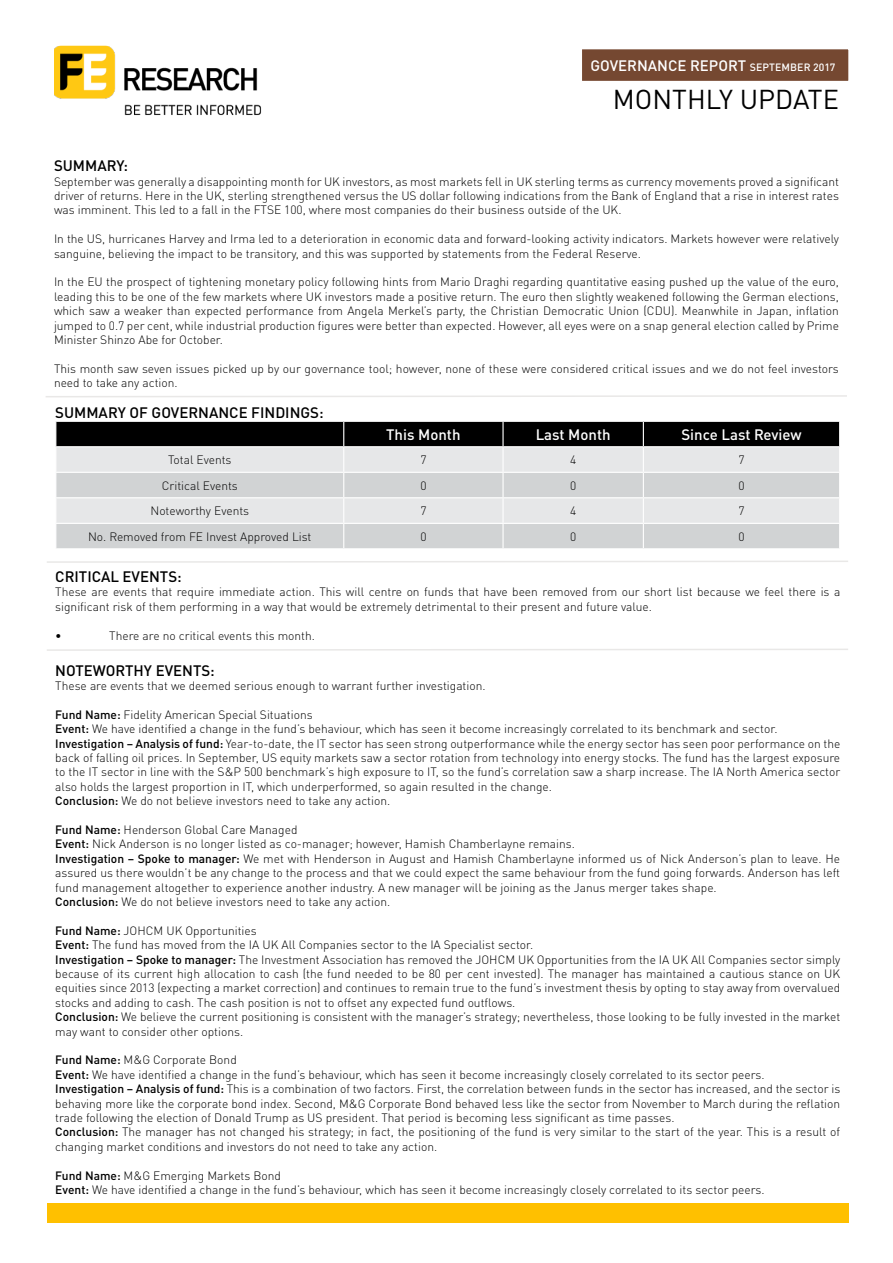
<style>
.page{position:relative;width:893px;height:1263px;background:#fff}
.page>*{position:absolute;margin:0;border:0;box-sizing:border-box;transform-origin:0 0}
.t1{font:27px "DIN Pro";color:#000}
.t2{font:500 15px "DIN Pro";color:#000}
.t3{font:500 15px "DIN Pro";color:#fff}
.t4{font:300 12px/14.4px "DIN Pro";color:#000}
.s1{font-size:10.5px}
.s2{font-weight:500}
</style>
<div class="page">
<div style="left:581px;top:49px;width:268px;height:33px;background:#754831"></div>
<div style="left:580px;top:48px;width:270px;height:34px;border:2px solid #fff"></div>
<div style="left:47px;top:1203px;width:801px;height:20px;background:#ffc000"></div>
<svg style="left:46px;top:395px;width:801px;height:3px"></svg>
<img style="left:54px;top:45px;width:208px;height:70px">
<svg style="left:55px;top:421px;width:785px;height:127px;background:#b3b4b5"></svg>
<hr style="left:55px;top:446px;width:289px;height:1px;background:#fff">
<hr style="left:344px;top:446px;width:159px;height:1px;background:#fff">
<hr style="left:503px;top:446px;width:140px;height:1px;background:#fff">
<hr style="left:643px;top:446px;width:197px;height:1px;background:#fff">
<svg style="left:47px;top:649px;width:801px;height:2px"></svg>
<svg style="left:47px;top:560px;width:801px;height:3px"></svg>
<p class="t3" style="left:590px;top:53px;width:247px">GOVERNANCE REPORT <span class="s1">SEPTEMBER 2017</span></p>
<h1 class="t1" style="left:613px;top:78px;width:228px">MONTHLY UPDATE</h1>
<p class="t2" style="left:54px;top:154px;width:76px">SUMMARY:</p>
<p class="t4" style="left:54px;top:173px;width:786px;text-align:justify">September was generally a disappointing month for UK investors, as most markets fell in UK sterling terms as currency movements proved a significant driver of returns. Here in the UK, sterling strengthened versus the US dollar following indications from the Bank of England that a rise in interest rates was imminent. This led to a fall in the FTSE 100, where most companies do their business outside of the UK.</p>
<p class="t4" style="left:54px;top:231px;width:786px">In the US, hurricanes Harvey and Irma led to a deterioration in economic data and forward-looking activity indicators. Markets however were relatively sanguine, believing the impact to be transitory, and this was supported by statements from the Federal Reserve.</p>
<p class="t4" style="left:54px;top:274px;width:786px;text-align:justify">In the EU the prospect of tightening monetary policy following hints from Mario Draghi regarding quantitative easing pushed up the value of the euro, leading this to be one of the few markets where UK investors made a positive return. The euro then slightly weakened following the German elections, which saw a weaker than expected performance from Angela Merkel’s party, the Christian Democratic Union (CDU). Meanwhile in Japan, inflation jumped to 0.7 per cent, while industrial production figures were better than expected. However, all eyes were on a snap general election called by Prime Minister Shinzo Abe for October.</p>
<p class="t4" style="left:54px;top:360px;width:786px">This month saw seven issues picked up by our governance tool; however, none of these were considered critical issues and we do not feel investors need to take any action.</p>
<p class="t2" style="left:55px;top:400px;width:270px">SUMMARY OF GOVERNANCE FINDINGS:</p>
<p class="t3" style="left:386px;top:422px;width:76px">This Month</p>
<p class="t3" style="left:536px;top:422px;width:77px">Last Month</p>
<p class="t3" style="left:681px;top:422px;width:122px">Since Last Review</p>
<p class="t4" style="left:168px;top:451px;width:65px">Total Events</p>
<p class="t4" style="left:420px;top:451px;width:8px">7</p>
<p class="t4" style="left:570px;top:451px;width:8px">4</p>
<p class="t4" style="left:738px;top:451px;width:8px">7</p>
<p class="t4" style="left:162px;top:477px;width:78px">Critical Events</p>
<p class="t4" style="left:420px;top:477px;width:8px">0</p>
<p class="t4" style="left:570px;top:477px;width:8px">0</p>
<p class="t4" style="left:738px;top:477px;width:8px">0</p>
<p class="t4" style="left:150px;top:503px;width:100px">Noteworthy Events</p>
<p class="t4" style="left:420px;top:503px;width:8px">7</p>
<p class="t4" style="left:570px;top:503px;width:8px">4</p>
<p class="t4" style="left:738px;top:503px;width:8px">7</p>
<p class="t4" style="left:88px;top:528px;width:225px">No. Removed from FE Invest Approved List</p>
<p class="t4" style="left:420px;top:528px;width:8px">0</p>
<p class="t4" style="left:570px;top:528px;width:8px">0</p>
<p class="t4" style="left:738px;top:528px;width:8px">0</p>
<p class="t2" style="left:55px;top:564px;width:128px">CRITICAL EVENTS:</p>
<p class="t4" style="left:55px;top:584px;width:787px">These are events that require immediate action. This will centre on funds that have been removed from our short list because we feel there is a significant risk of them performing in a way that would be extremely detrimental to their present and future value.</p>
<p class="t4" style="left:55px;top:627px;width:8px">•</p>
<p class="t4" style="left:109px;top:627px;width:207px">There are no critical events this month.</p>
<p class="t2" style="left:55px;top:658px;width:161px">NOTEWORTHY EVENTS:</p>
<p class="t4" style="left:55px;top:677px;width:432px">These are events that we deemed serious enough to warrant further investigation.</p>
<p class="t4" style="left:55px;top:706px;width:787px"><span class="s2">Fund Name:</span> Fidelity American Special Situations<br><span class="s2">Event:</span> We have identified a change in the fund’s behaviour, which has seen it become increasingly correlated to its benchmark and sector.<br><span class="s2">Investigation – Analysis of fund:</span> Year-to-date, the IT sector has seen strong outperformance while the energy sector has seen poor performance on the back of falling oil prices. In September, US equity markets saw a sector rotation from technology into energy stocks. The fund has the largest exposure to the IT sector in line with the S&amp;P 500 benchmark’s high exposure to IT, so the fund’s correlation saw a sharp increase. The IA North America sector also holds the largest proportion in IT, which underperformed, so again resulted in the change.<br><span class="s2">Conclusion:</span> We do not believe investors need to take any action.</p>
<p class="t4" style="left:55px;top:821px;width:786px"><span class="s2">Fund Name:</span> Henderson Global Care Managed<br><span class="s2">Event:</span> Nick Anderson is no longer listed as co-manager; however, Hamish Chamberlayne remains.<br><span class="s2">Investigation – Spoke to manager:</span> We met with Henderson in August and Hamish Chamberlayne informed us of Nick Anderson’s plan to leave. He assured us there wouldn’t be any change to the process and that we could expect the same behaviour from the fund going forwards. Anderson has left fund management altogether to experience another industry. A new manager will be joining as the Janus merger takes shape.<br><span class="s2">Conclusion:</span> We do not believe investors need to take any action.</p>
<p class="t4" style="left:55px;top:922px;width:786px"><span class="s2">Fund Name:</span> JOHCM UK Opportunities<br><span class="s2">Event:</span> The fund has moved from the IA UK All Companies sector to the IA Specialist sector.<br><span class="s2">Investigation – Spoke to manager:</span> The Investment Association has removed the JOHCM UK Opportunities from the IA UK All Companies sector simply because of its current high allocation to cash (the fund needed to be 80 per cent invested). The manager has maintained a cautious stance on UK equities since 2013 (expecting a market correction) and continues to remain true to the fund’s investment thesis by opting to stay away from overvalued stocks and adding to cash. The cash position is not to offset any expected fund outflows.<br><span class="s2">Conclusion:</span> We believe the current positioning is consistent with the manager’s strategy; nevertheless, those looking to be fully invested in the market may want to consider other options.</p>
<p class="t4" style="left:55px;top:1052px;width:786px"><span class="s2">Fund Name:</span> M&amp;G Corporate Bond<br><span class="s2">Event:</span> We have identified a change in the fund’s behaviour, which has seen it become increasingly closely correlated to its sector peers.<br><span class="s2">Investigation – Analysis of fund:</span> This is a combination of two factors. First, the correlation between funds in the sector has increased, and the sector is behaving more like the corporate bond index. Second, M&amp;G Corporate Bond behaved less like the sector from November to March during the reflation trade following the election of Donald Trump as US president. That period is becoming less significant as time passes.<br><span class="s2">Conclusion:</span> The manager has not changed his strategy; in fact, the positioning of the fund is very similar to the start of the year. This is a result of changing market conditions and investors do not need to take any action.</p>
<p class="t4" style="left:55px;top:1167px;width:711px"><span class="s2">Fund Name:</span> M&amp;G Emerging Markets Bond<br><span class="s2">Event:</span> We have identified a change in the fund’s behaviour, which has seen it become increasingly closely correlated to its sector peers.</p>
</div>
